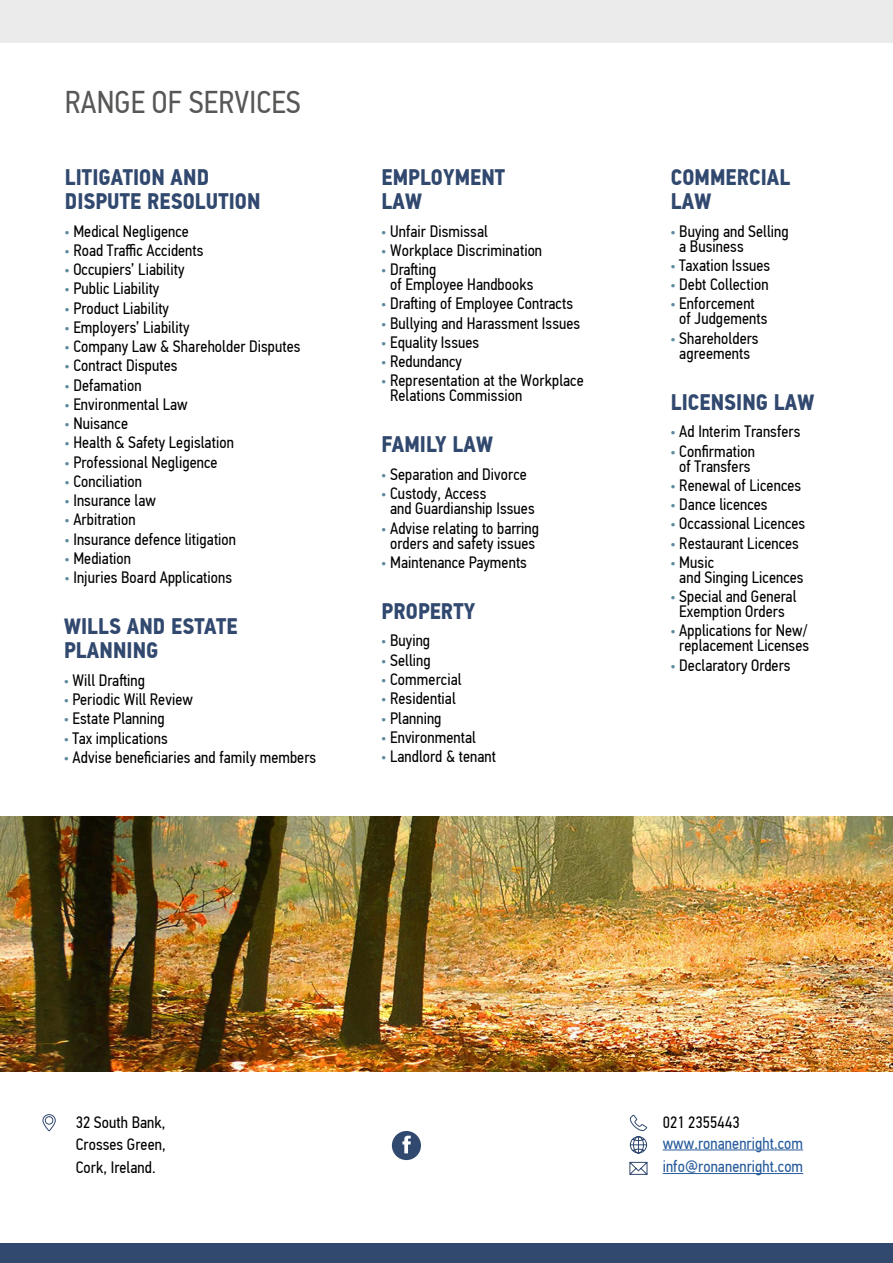
<style>
.page{position:relative;width:893px;height:1263px;background:#fff}
.page>*{position:absolute;margin:0;border:0;box-sizing:border-box;transform-origin:0 0}
.t1{font:31.5px "PF Din Text Cond Pro";letter-spacing:.005em;color:#575756}
.t2{font:700 22.5px/24px "PF Din Text Cond Pro";letter-spacing:.005em;color:#31486f}
.t3{font:16.5px/15px "PF Din Text Cond Pro";letter-spacing:.005em;color:#000}
.t4{font:16.5px/23.5px "PF Din Text Cond Pro";letter-spacing:.005em;color:#275b9b}
.s1{font-family:"Myriad Pro";color:#5f8a9d}
</style>
<div class="page">
<div style="left:0;top:1244px;width:893px;height:19px;background:#31486f"></div>
<div style="left:0;top:0;width:893px;height:43px;background:#ebebeb"></div>
<img style="left:0;top:816px;width:893px;height:255px">
<svg style="left:42px;top:1114px;width:14px;height:18px"></svg>
<svg style="left:392px;top:1131px;width:29px;height:29px"></svg>
<hr style="left:663px;top:1149px;width:140px;height:1px;background:#275b9b">
<svg style="left:629px;top:1114px;width:19px;height:40px"></svg>
<hr style="left:663px;top:1173px;width:140px;height:1px;background:#275b9b">
<svg style="left:629px;top:1161px;width:19px;height:14px"></svg>
<h1 class="t1" style="left:65px;top:84px;width:238px">RANGE OF SERVICES</h1>
<h2 class="t2" style="left:65px;top:165px;width:197px">LITIGATION AND<br>DISPUTE RESOLUTION</h2>
<p class="t3" style="left:65px;top:223px;width:126px"><span class="s1">•</span> Medical Negligence</p>
<p class="t3" style="left:65px;top:243px;width:140px"><span class="s1">•</span> Road Traffic Accidents</p>
<p class="t3" style="left:65px;top:262px;width:121px"><span class="s1">•</span> Occupiers’ Liability</p>
<p class="t3" style="left:65px;top:281px;width:96px"><span class="s1">•</span> Public Liability</p>
<p class="t3" style="left:65px;top:300px;width:106px"><span class="s1">•</span> Product Liability</p>
<p class="t3" style="left:65px;top:320px;width:126px"><span class="s1">•</span> Employers’ Liability</p>
<p class="t3" style="left:65px;top:339px;width:237px"><span class="s1">•</span> Company Law &amp; Shareholder Disputes</p>
<p class="t3" style="left:65px;top:358px;width:114px"><span class="s1">•</span> Contract Disputes</p>
<p class="t3" style="left:65px;top:378px;width:78px"><span class="s1">•</span> Defamation</p>
<p class="t3" style="left:65px;top:397px;width:124px"><span class="s1">•</span> Environmental Law</p>
<p class="t3" style="left:65px;top:416px;width:65px"><span class="s1">•</span> Nuisance</p>
<p class="t3" style="left:65px;top:435px;width:171px"><span class="s1">•</span> Health &amp; Safety Legislation</p>
<p class="t3" style="left:65px;top:455px;width:154px"><span class="s1">•</span> Professional Negligence</p>
<p class="t3" style="left:65px;top:474px;width:79px"><span class="s1">•</span> Conciliation</p>
<p class="t3" style="left:65px;top:493px;width:93px"><span class="s1">•</span> Insurance law</p>
<p class="t3" style="left:65px;top:512px;width:72px"><span class="s1">•</span> Arbitration</p>
<p class="t3" style="left:65px;top:532px;width:173px"><span class="s1">•</span> Insurance defence litigation</p>
<p class="t3" style="left:65px;top:551px;width:68px"><span class="s1">•</span> Mediation</p>
<p class="t3" style="left:65px;top:570px;width:169px"><span class="s1">•</span> Injuries Board Applications</p>
<h2 class="t2" style="left:64px;top:615px;width:175px">WILLS AND ESTATE<br>PLANNING</h2>
<p class="t3" style="left:64px;top:673px;width:82px"><span class="s1">•</span> Will Drafting</p>
<p class="t3" style="left:64px;top:692px;width:130px"><span class="s1">•</span> Periodic Will Review</p>
<p class="t3" style="left:64px;top:711px;width:102px"><span class="s1">•</span> Estate Planning</p>
<p class="t3" style="left:64px;top:730px;width:105px"><span class="s1">•</span> Tax implications</p>
<p class="t3" style="left:64px;top:750px;width:254px"><span class="s1">•</span> Advise beneficiaries and family members</p>
<h2 class="t2" style="left:382px;top:165px;width:125px">EMPLOYMENT<br>LAW</h2>
<p class="t3" style="left:382px;top:223px;width:108px"><span class="s1">•</span> Unfair Dismissal</p>
<p class="t3" style="left:382px;top:243px;width:162px"><span class="s1">•</span> Workplace Discrimination</p>
<p class="t3" style="left:390px;top:262px;width:145px;text-indent:-8px"><span class="s1">•</span> Drafting<br>of Employee Handbooks</p>
<p class="t3" style="left:382px;top:296px;width:193px"><span class="s1">•</span> Drafting of Employee Contracts</p>
<p class="t3" style="left:382px;top:315px;width:200px"><span class="s1">•</span> Bullying and Harassment Issues</p>
<p class="t3" style="left:382px;top:335px;width:99px"><span class="s1">•</span> Equality Issues</p>
<p class="t3" style="left:382px;top:354px;width:82px"><span class="s1">•</span> Redundancy</p>
<p class="t3" style="left:390px;top:373px;width:195px;text-indent:-8px"><span class="s1">•</span> Representation at the Workplace<br>Relations Commission</p>
<h2 class="t2" style="left:382px;top:433px;width:113px">FAMILY LAW</h2>
<p class="t3" style="left:382px;top:467px;width:147px"><span class="s1">•</span> Separation and Divorce</p>
<p class="t3" style="left:390px;top:486px;width:146px;text-indent:-8px"><span class="s1">•</span> Custody, Access<br>and Guardianship Issues</p>
<p class="t3" style="left:382px;top:520px;width:159px;text-align:center"><span class="s1">•</span> Advise relating to barring orders and safety issues</p>
<p class="t3" style="left:382px;top:555px;width:147px"><span class="s1">•</span> Maintenance Payments</p>
<h2 class="t2" style="left:382px;top:599px;width:95px">PROPERTY</h2>
<p class="t3" style="left:382px;top:633px;width:50px"><span class="s1">•</span> Buying</p>
<p class="t3" style="left:382px;top:653px;width:51px"><span class="s1">•</span> Selling</p>
<p class="t3" style="left:382px;top:672px;width:81px"><span class="s1">•</span> Commercial</p>
<p class="t3" style="left:382px;top:691px;width:76px"><span class="s1">•</span> Residential</p>
<p class="t3" style="left:382px;top:710px;width:61px"><span class="s1">•</span> Planning</p>
<p class="t3" style="left:382px;top:730px;width:96px"><span class="s1">•</span> Environmental</p>
<p class="t3" style="left:382px;top:749px;width:116px"><span class="s1">•</span> Landlord &amp; tenant</p>
<h2 class="t2" style="left:671px;top:165px;width:121px">COMMERCIAL<br>LAW</h2>
<p class="t3" style="left:679px;top:223px;width:111px;text-indent:-8px"><span class="s1">•</span> Buying and Selling a Business</p>
<p class="t3" style="left:671px;top:258px;width:101px"><span class="s1">•</span> Taxation Issues</p>
<p class="t3" style="left:671px;top:277px;width:99px"><span class="s1">•</span> Debt Collection</p>
<p class="t3" style="left:679px;top:296px;width:90px;text-indent:-8px"><span class="s1">•</span> Enforcement of Judgements</p>
<p class="t3" style="left:671px;top:330px;width:89px;text-align:center"><span class="s1">•</span> Shareholders agreements</p>
<h2 class="t2" style="left:671px;top:390px;width:145px">LICENSING LAW</h2>
<p class="t3" style="left:671px;top:424px;width:131px"><span class="s1">•</span> Ad Interim Transfers</p>
<p class="t3" style="left:671px;top:443px;width:86px;text-align:center"><span class="s1">•</span> Confirmation of Transfers</p>
<p class="t3" style="left:671px;top:478px;width:132px"><span class="s1">•</span> Renewal of Licences</p>
<p class="t3" style="left:671px;top:497px;width:98px"><span class="s1">•</span> Dance licences</p>
<p class="t3" style="left:671px;top:516px;width:136px"><span class="s1">•</span> Occassional Licences</p>
<p class="t3" style="left:671px;top:535px;width:130px"><span class="s1">•</span> Restaurant Licences</p>
<p class="t3" style="left:679px;top:555px;width:126px;text-indent:-8px"><span class="s1">•</span> Music<br>and Singing Licences</p>
<p class="t3" style="left:671px;top:589px;width:127px;text-align:center"><span class="s1">•</span> Special and General<br>Exemption Orders</p>
<p class="t3" style="left:671px;top:623px;width:140px;text-align:center"><span class="s1">•</span> Applications for New/ replacement Licenses</p>
<p class="t3" style="left:671px;top:657px;width:121px"><span class="s1">•</span> Declaratory Orders</p>
<p class="t3" style="left:76px;top:1111px;width:92px;line-height:22.5px;text-align:justify">32 South Bank, Crosses Green, Cork, Ireland.</p>
<p class="t3" style="left:663px;top:1115px;width:78px">021 2355443</p>
<p class="t4" style="left:663px;top:1131px;width:142px">www.ronanenright.com info@ronanenright.com</p>
</div>
